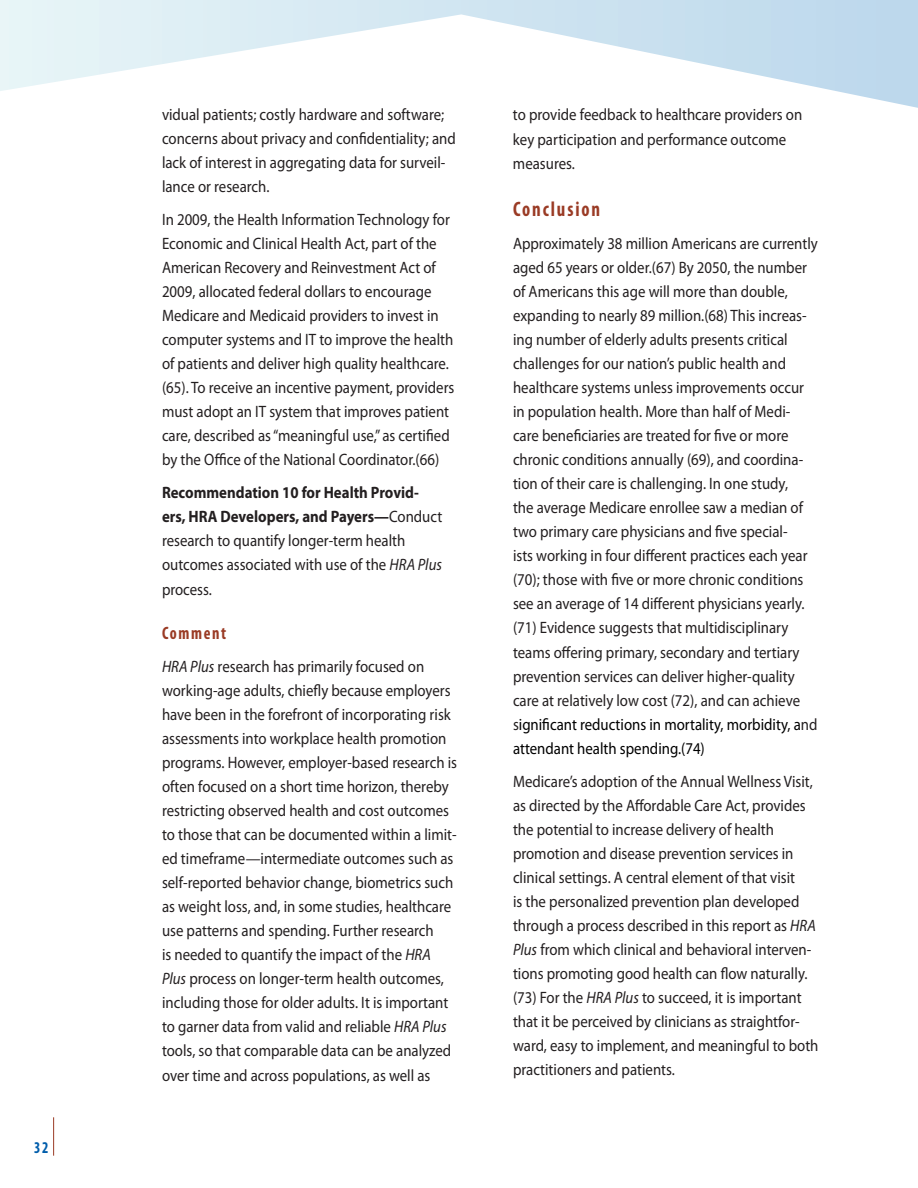
<style>
.page{position:relative;width:918px;height:1188px;background:#fff}
.page>*{position:absolute;margin:0;border:0;box-sizing:border-box;transform-origin:0 0}
.t1{font:700 condensed 21px "Myriad Pro";letter-spacing:.1em;color:#9a3b25;scale:.9 1}
.t2{font:700 condensed 18px "Myriad Pro";letter-spacing:.1em;color:#9a3b25;scale:.9 1}
.t3{font:16.5px/24px "Myriad Pro";color:#231f20;scale:.9 1}
.t4{font:700 condensed 16.5px "Myriad Pro";color:#015dab;scale:.9 1}
.s1{font-weight:700}
.s2{font-style:italic}
.s3{color:#000}
</style>
<div class="page">
<svg style="left:0;top:0;width:918px;height:108px"></svg>
<hr style="left:53px;top:1117px;width:1px;height:39px;background:#9a3b25">
<p class="t4" style="left:34px;top:1137px;width:17px">32</p>
<p class="t3" style="left:162px;top:103px;width:328px">vidual patients; costly hardware and software; concerns about privacy and confidentiality; and lack of interest in aggregating data for surveil&shy;lance or research.</p>
<p class="t3" style="left:162px;top:208px;width:327px">In 2009, the Health Information Technology for Economic and Clinical Health Act, part of the American Recovery and Reinvestment Act of 2009, allocated federal dollars to encourage Medicare and Medicaid providers to invest in computer systems and IT to improve the health of patients and deliver high quality healthcare. (65). To receive an incentive payment, providers must adopt an IT system that improves patient care, described as “meaningful use,” as certified by the Office of the National Coordinator.(66)</p>
<p class="t3" style="left:162px;top:481px;width:313px"><span class="s1">Recommendation 10 for Health Provid&shy;ers, HRA Developers, and Payers—</span>Conduct research to quantify longer-term health outcomes associated with use of the <span class="s2">HRA Plus </span>process.</p>
<h3 class="t2" style="left:162px;top:622px;width:73px">Comment</h3>
<p class="t3" style="left:162px;top:655px;width:329px"><span class="s2">HRA Plus</span> research has primarily focused on working-age adults, chiefly because employers have been in the forefront of incorporating risk assessments into workplace health promotion programs. However, employer-based research is often focused on a short time horizon, thereby restricting observed health and cost outcomes to those that can be documented within a limit&shy;ed timeframe—intermediate outcomes such as self-reported behavior change, biometrics such as weight loss, and, in some studies, healthcare use patterns and spending. Further research<br>is needed to quantify the impact of the <span class="s2">HRA Plus</span> process on longer-term health outcomes, including those for older adults. It is important to garner data from valid and reliable <span class="s2">HRA Plus </span>tools, so that comparable data can be analyzed over time and across populations, as well as</p>
<p class="t3" style="left:513px;top:103px;width:323px">to provide feedback to healthcare providers on key participation and performance outcome measures.</p>
<h2 class="t1" style="left:513px;top:196px;width:98px">Conclusion</h2>
<p class="t3" style="left:513px;top:232px;width:340px">Approximately 38 million Americans are currently aged 65 years or older.(67) By 2050, the number of Americans this age will more than double, expanding to nearly 89 million.(68) This increas&shy;ing number of elderly adults presents critical challenges for our nation’s public health and healthcare systems unless improvements occur in population health. More than half of Medi&shy;care beneficiaries are treated for five or more chronic conditions annually (69), and coordina&shy;tion of their care is challenging. In one study,<br>the average Medicare enrollee saw a median of two primary care physicians and five special-<br>ists working in four different practices each year (70); those with five or more chronic conditions see an average of 14 different physicians yearly. (71) Evidence suggests that multidisciplinary teams offering primary, secondary and tertiary prevention services can deliver higher-quality care at relatively low cost (72), and can achieve s<span class="s3">ignificant reductions in mortality, morbidity, a</span>nd <span class="s3">attendant health spending.(74)</span></p>
<p class="t3" style="left:513px;top:769px;width:341px">Medicare’s adoption of the Annual Wellness Visit, as directed by the Affordable Care Act, provides the potential to increase delivery of health promotion and disease prevention services in clinical settings. A central element of that visit<br>is the personalized prevention plan developed through a process described in this report as <span class="s2">HRA Plus</span> from which clinical and behavioral interven&shy;tions promoting good health can flow naturally. (73) For the <span class="s2">HRA Plus</span> to succeed, it is important that it be perceived by clinicians as straightfor&shy;ward, easy to implement, and meaningful to both practitioners and patients.</p>
</div>
